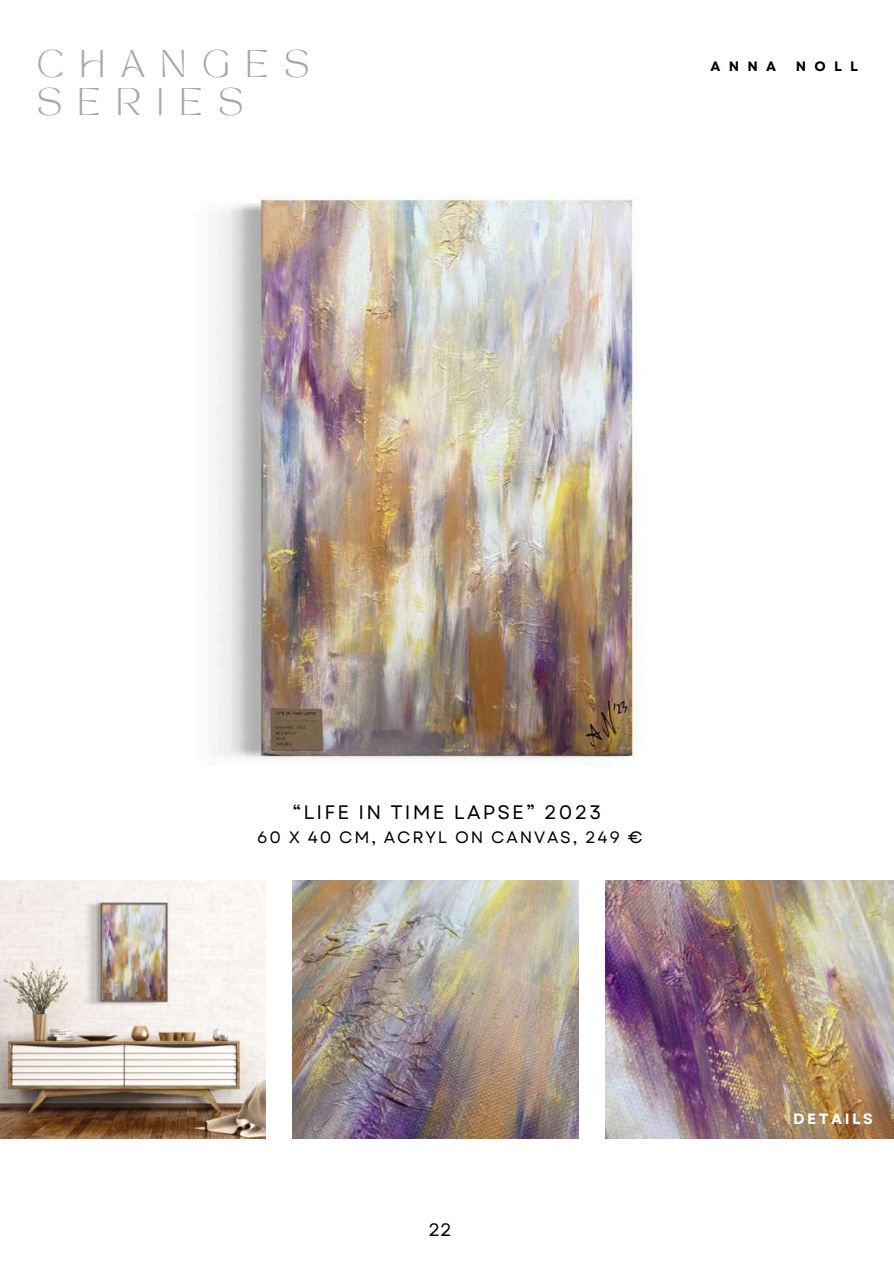
<style>
.page{position:relative;width:894px;height:1264px;background:#fff}
.page>*{position:absolute;margin:0;border:0;box-sizing:border-box;transform-origin:0 0}
.t1{font:27px/37.2px "TAN MONCHERI Regular";letter-spacing:.6em;color:#a6a6a6}
.t2{font:19.5px "Garet";letter-spacing:.11em;color:#000}
.t3{font:18px "Garet";color:#000}
.t4{font:16.5px "Garet";letter-spacing:.11em;color:#000}
.t5{font:700 15px "Garet";letter-spacing:.165em;color:#fff}
.t6{font:700 13.65px "Garet";letter-spacing:.61em;color:#000}
</style>
<div class="page">
<img style="left:292px;top:880px;width:286px;height:258px">
<img style="left:605px;top:880px;width:288px;height:258px">
<img style="left:216px;top:196px;width:427px;height:564px">
<img style="left:0;top:880px;width:265px;height:258px">
<h1 class="t1" style="left:37px;top:47px;width:273px">CHANGES<br>SERIES</h1>
<p class="t6" style="left:710px;top:58px;width:67px">ANNA</p>
<p class="t6" style="left:795px;top:58px;width:64px">NOLL</p>
<p class="t2" style="left:292px;top:800px;width:310px">&lt;LIFE IN TIME LAPSE= 2023</p>
<p class="t4" style="left:257px;top:826px;width:387px">60 X 40 CM, ACRYL ON CANVAS, 249 €</p>
<p class="t3" style="left:428px;top:1218px;width:25px">22</p>
<p class="t5" style="left:793px;top:1109px;width:81px">DETAILS</p>
</div>
